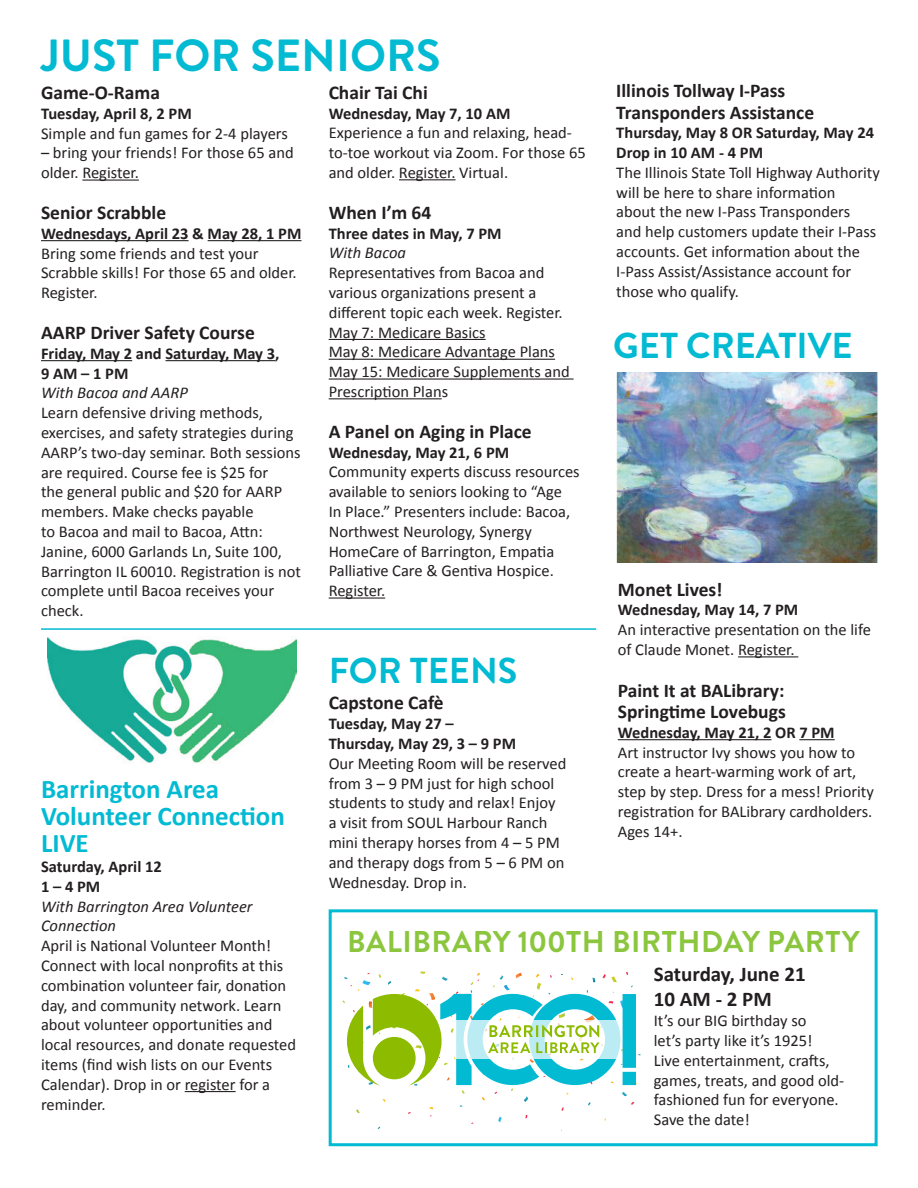
<style>
.page{position:relative;width:918px;height:1188px;background:#fff}
.page>*{position:absolute;margin:0;border:0;box-sizing:border-box;transform-origin:0 0}
.t1{font:130.05px "Haettenschweiler";color:#03bad3;scale:.74 1}
.t2{font:700 45px "Brandon Grotesque";color:#03bad3}
.t3{font:700 36px "Brandon Grotesque";color:#03bad3}
.t4{font:700 30px "Brandon Grotesque";letter-spacing:.02em;color:#8bc63e}
.t5{font:700 27px/27px "Calibri";color:#03bad3}
.t6{font:700 21px/25.2px "Calibri";color:#231f20}
.t7{font:700 19.5px/21px "Calibri";color:#231f20}
.t8{font:16.5px/19.8px "Calibri";color:#231f20}
.t9{font:700 16.5px/19.8px "Calibri";color:#231f20}
.t10{font:italic 16.5px/19.8px "Calibri";color:#231f20}
</style>
<div class="page">
<div style="left:329px;top:909px;width:549px;height:237px;border:3px solid #03bad3"></div>
<hr style="left:82px;top:180px;width:57px;height:1px;background:#231f20">
<hr style="left:41px;top:240px;width:148px;height:1px;background:#231f20">
<hr style="left:208px;top:240px;width:93px;height:1px;background:#231f20">
<hr style="left:41px;top:360px;width:91px;height:1px;background:#231f20">
<hr style="left:166px;top:360px;width:109px;height:1px;background:#231f20">
<hr style="left:399px;top:179px;width:57px;height:1px;background:#231f20">
<hr style="left:329px;top:339px;width:157px;height:1px;background:#231f20">
<hr style="left:329px;top:359px;width:226px;height:1px;background:#231f20">
<hr style="left:329px;top:379px;width:245px;height:1px;background:#231f20">
<hr style="left:329px;top:398px;width:113px;height:1px;background:#231f20">
<hr style="left:329px;top:598px;width:56px;height:1px;background:#231f20">
<hr style="left:185px;top:1091px;width:51px;height:1px;background:#231f20">
<hr style="left:41px;top:628px;width:555px;height:2px;background:#03bad3">
<hr style="left:738px;top:656px;width:60px;height:1px;background:#231f20">
<hr style="left:618px;top:739px;width:153px;height:1px;background:#231f20">
<hr style="left:799px;top:739px;width:36px;height:1px;background:#231f20">
<img style="left:617px;top:372px;width:261px;height:191px">
<svg style="left:342px;top:971px;width:298px;height:160px"></svg>
<img style="left:48px;top:637px;width:248px;height:126px">
<h2 class="t2" style="left:41px;top:24px;width:401px">JUST FOR SENIORS</h2>
<p class="t7" style="left:41px;top:81px;width:120px">Game-O-Rama</p>
<p class="t9" style="left:41px;top:103px;width:152px">Tuesday, April 8, 2 PM</p>
<p class="t8" style="left:41px;top:123px;width:248px">Simple and fun games for 2-4 players</p>
<p class="t8" style="left:41px;top:143px;width:254px">– bring your friends! For those 65 and older. Register.</p>
<p class="t7" style="left:41px;top:201px;width:127px">Senior Scrabble</p>
<p class="t9" style="left:41px;top:223px;width:262px">Wednesdays, April 23 &amp; May 28, 1 PM</p>
<p class="t8" style="left:41px;top:243px;width:257px">Bring some friends and test your<br>Scrabble skills! For those 65 and older.<br>Register.</p>
<p class="t7" style="left:41px;top:321px;width:215px">AARP Driver Safety Course</p>
<p class="t9" style="left:41px;top:343px;width:240px">Friday, May 2 and Saturday, May 3,<br>9 AM – 1 PM</p>
<p class="t10" style="left:41px;top:382px;width:148px">With Bacoa and AARP</p>
<p class="t8" style="left:41px;top:402px;width:261px">Learn defensive driving methods, exercises, and safety strategies during AARP’s two-day seminar. Both sessions are required. Course fee is $25 for<br>the general public and $20 for AARP members. Make checks payable<br>to Bacoa and mail to Bacoa, Attn:<br>Janine, 6000 Garlands Ln, Suite 100, Barrington IL 60010. Registration is not complete until Bacoa receives your check.</p>
<h3 class="t5" style="left:41px;top:775px;width:245px">Barrington Area<br>Volunteer Connection<br>LIVE</h3>
<p class="t9" style="left:41px;top:856px;width:122px">Saturday, April 12<br>1 – 4 PM</p>
<p class="t10" style="left:41px;top:895px;width:213px">With Barrington Area Volunteer<br>Connection</p>
<p class="t8" style="left:41px;top:935px;width:257px">April is National Volunteer Month!<br>Connect with local nonprofits at this combination volunteer fair, donation day, and community network. Learn about volunteer opportunities and local resources, and donate requested items (find wish lists on our Events Calendar). Drop in or register for a reminder.</p>
<p class="t7" style="left:329px;top:81px;width:101px">Chair Tai Chi</p>
<p class="t9" style="left:329px;top:103px;width:183px">Wednesday, May 7, 10 AM</p>
<p class="t8" style="left:329px;top:123px;width:259px">Experience a fun and relaxing, head&shy;to-toe workout via Zoom. For those 65 and older. Register. Virtual.</p>
<p class="t7" style="left:329px;top:201px;width:104px">When I’m 64</p>
<p class="t9" style="left:329px;top:223px;width:175px">Three dates in May, 7 PM</p>
<p class="t10" style="left:329px;top:242px;width:79px">With Bacoa</p>
<p class="t8" style="left:329px;top:262px;width:243px">Representatives from Bacoa and various organizations present a different topic each week. Register.<br>May 7: Medicare Basics<br>May 8: Medicare Advantage Plans<br>May 15: Medicare Supplements and<br>Prescription Plans</p>
<p class="t7" style="left:329px;top:420px;width:205px">A Panel on Aging in Place</p>
<p class="t9" style="left:329px;top:442px;width:182px">Wednesday, May 21, 6 PM</p>
<p class="t8" style="left:329px;top:462px;width:253px">Community experts discuss resources available to seniors looking to “Age<br>In Place.” Presenters include: Bacoa,<br>Northwest Neurology, Synergy<br>HomeCare of Barrington, Empatia<br>Palliative Care &amp; Gentiva Hospice.<br>Register.</p>
<h3 class="t3" style="left:329px;top:645px;width:190px">FOR TEENS</h3>
<p class="t7" style="left:329px;top:692px;width:117px">Capstone Cafè</p>
<p class="t9" style="left:329px;top:713px;width:189px">Tuesday, May 27 –<br>Thursday, May 29, 3 – 9 PM</p>
<p class="t8" style="left:329px;top:753px;width:239px">Our Meeting Room will be reserved from 3 – 9 PM just for high school students to study and relax! Enjoy a visit from SOUL Harbour Ranch mini therapy horses from 4 – 5 PM and therapy dogs from 5 – 6 PM on<br>Wednesday. Drop in.</p>
<p class="t7" style="left:616px;top:80px;width:199px">Illinois Tollway I-Pass<br>Transponders Assistance</p>
<p class="t9" style="left:616px;top:122px;width:259px">Thursday, May 8 OR Saturday, May 24<br>Drop in 10 AM - 4 PM</p>
<p class="t8" style="left:616px;top:162px;width:265px">The Illinois State Toll Highway Authority will be here to share information<br>about the new I-Pass Transponders<br>and help customers update their I-Pass accounts. Get information about the I-Pass Assist/Assistance account for those who qualify.</p>
<h3 class="t3" style="left:613px;top:320px;width:241px">GET CREATIVE</h3>
<p class="t7" style="left:618px;top:578px;width:106px">Monet Lives!</p>
<p class="t9" style="left:618px;top:600px;width:182px">Wednesday, May 14, 7 PM</p>
<p class="t8" style="left:618px;top:619px;width:255px">An interactive presentation on the life of Claude Monet. Register.</p>
<p class="t7" style="left:618px;top:679px;width:169px">Paint It at BALibrary:<br>Springtime Lovebugs</p>
<p class="t9" style="left:618px;top:722px;width:218px">Wednesday, May 21, 2 OR 7 PM</p>
<p class="t8" style="left:618px;top:742px;width:258px">Art instructor Ivy shows you how to create a heart-warming work of art, step by step. Dress for a mess! Priority registration for BALibrary cardholders.<br>Ages 14+.</p>
<h3 class="t4" style="left:347px;top:921px;width:514px">BALIBRARY 100TH BIRTHDAY PARTY</h3>
<p class="t6" style="left:654px;top:961px;width:154px">Saturday, June 21<br>10 AM - 2 PM</p>
<p class="t8" style="left:654px;top:1010px;width:192px">It’s our BIG birthday so<br>let’s party like it’s 1925!<br>Live entertainment, crafts, games, treats, and good old&shy;fashioned fun for everyone.<br>Save the date!</p>
<h1 class="t1" style="left:621px;top:951px;width:23px">!</h1>
</div>
